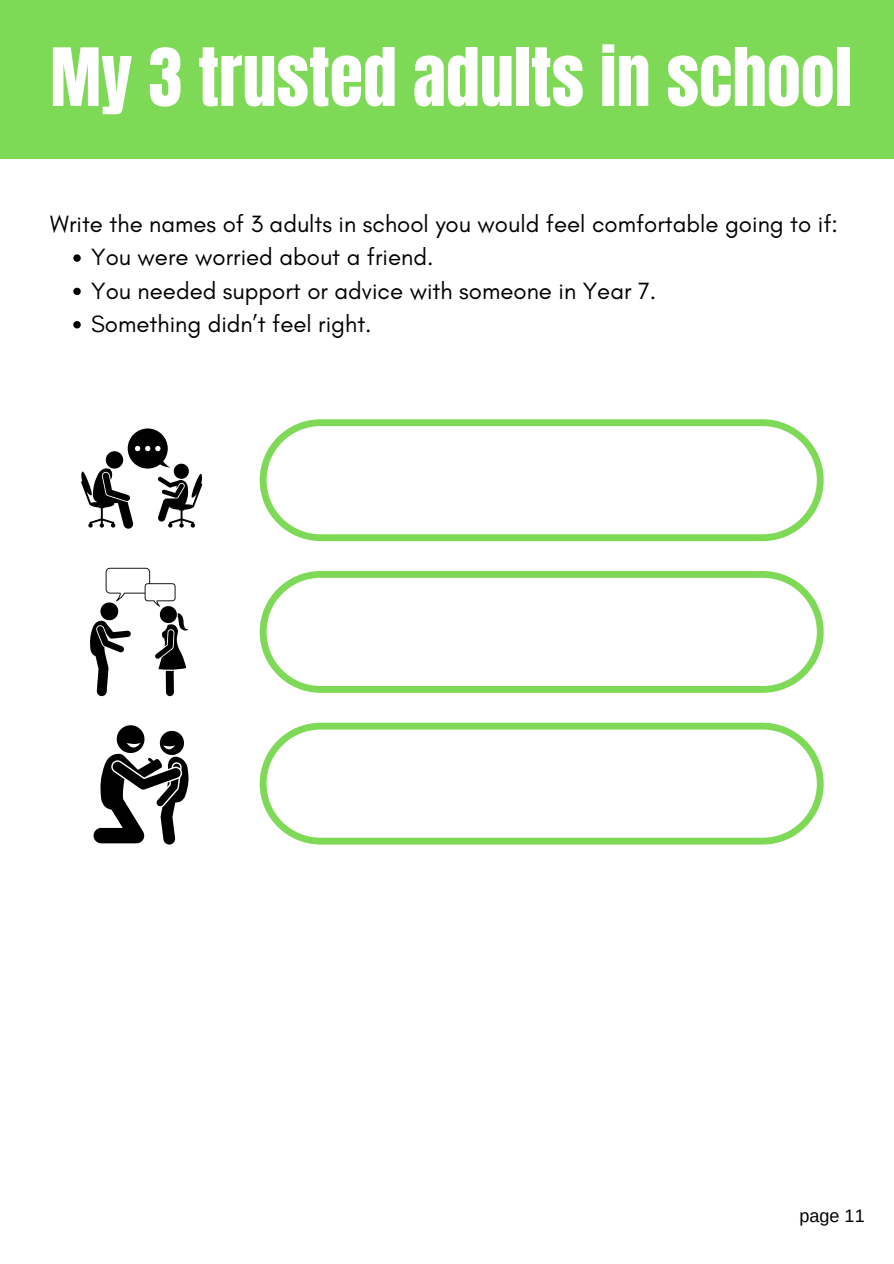
<style>
.page{position:relative;width:894px;height:1264px;background:#fff}
.page>*{position:absolute;margin:0;border:0;box-sizing:border-box;transform-origin:0 0}
.t1{font:68.1px "Anton";color:#fff}
.t2{font:24px "Glacial Indifference";color:#000}
.t3{font:18px "Arimo";color:#000}
</style>
<div class="page">
<div style="left:0;top:0;width:893px;height:159px;background:#7ed957"></div>
<svg style="left:259px;top:419px;width:564px;height:122px"></svg>
<svg style="left:259px;top:571px;width:564px;height:122px"></svg>
<svg style="left:259px;top:722px;width:564px;height:122px"></svg>
<svg style="left:81px;top:428px;width:121px;height:100px"></svg>
<svg style="left:93px;top:725px;width:96px;height:119px"></svg>
<svg style="left:90px;top:568px;width:99px;height:128px"></svg>
<svg style="left:73px;top:254px;width:8px;height:8px"></svg>
<svg style="left:73px;top:288px;width:8px;height:7px"></svg>
<svg style="left:73px;top:321px;width:8px;height:7px"></svg>
<p class="t1" style="left:50px;top:28px;width:802px">My 3 trusted adults in school</p>
<p class="t2" style="left:50px;top:209px;width:789px">Write the names of 3 adults in school you would feel comfortable going to if:</p>
<h1 class="t2" style="left:91px;top:243px;width:344px">You were worried about a friend.</h1>
<h2 class="t2" style="left:91px;top:276px;width:566px">You needed support or advice with someone in Year 7.</h2>
<p class="t2" style="left:91px;top:309px;width:282px">Something didn’t feel right.</p>
<p class="t3" style="left:799px;top:1205px;width:67px">page 11</p>
</div>
